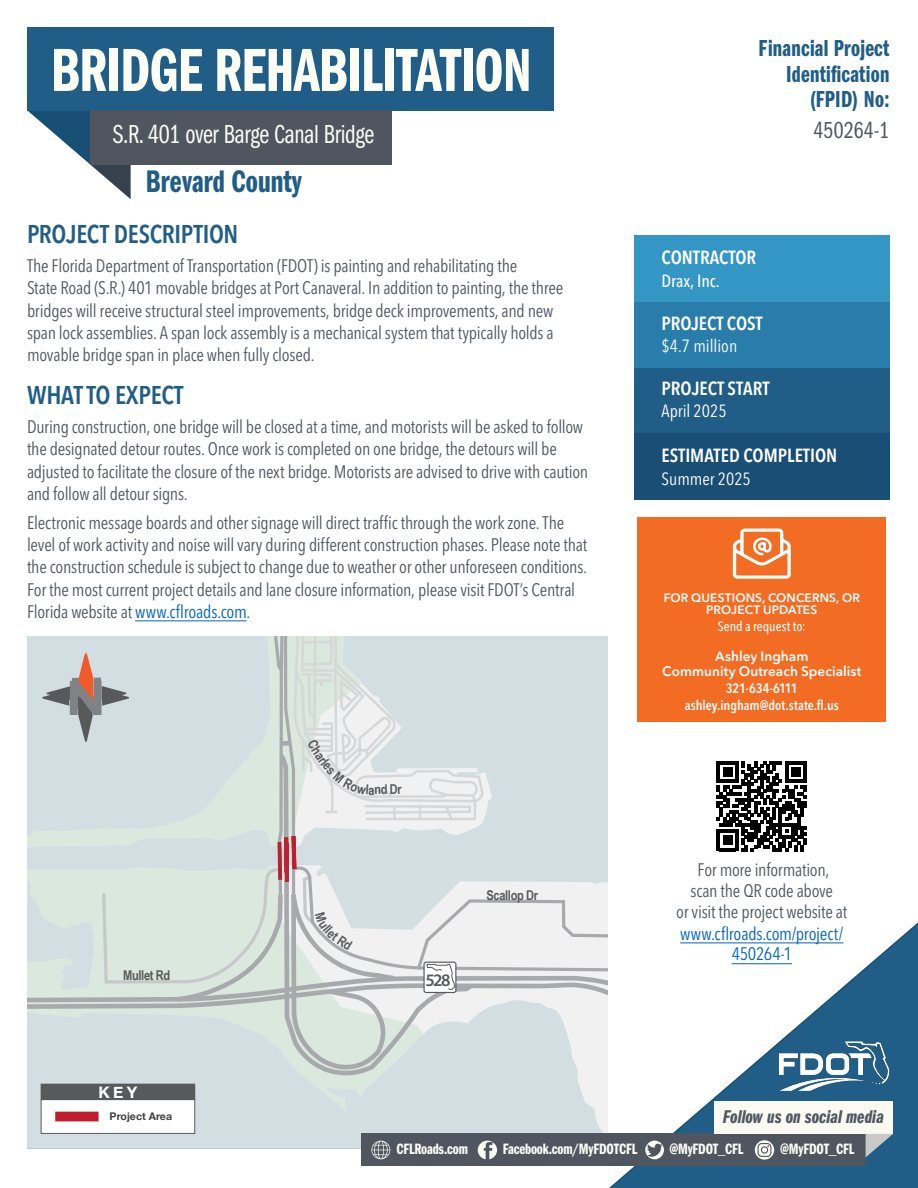
<style>
.page{position:relative;width:918px;height:1188px;background:#fff}
.page>*{position:absolute;margin:0;border:0;box-sizing:border-box;transform-origin:0 0}
.t1{font:63px "Franklin Gothic LT Pro Dm Cm";letter-spacing:-.01em;color:#fbfcf4;scale:.96 1}
.t2{font:32.4px "Franklin Gothic LT Pro Dm Cm";color:#215e87;scale:.96 1}
.t3{font:27px "ITC Franklin Gothic Std Bk Cp";letter-spacing:-.01em;color:#fbfcf4;scale:.96 1}
.t4{font:600 condensed 25.5px "Avenir Next LT Pro";letter-spacing:-.015em;color:#215e87}
.t5{font:24px/25.5px "Franklin Gothic LT Pro Dm Cm";letter-spacing:.01em;color:#215e87;text-align:right;scale:.96 1}
.t6{font:24px "ITC Franklin Gothic Std Bk Cp";letter-spacing:.01em;color:#4f5761;scale:.96 1}
.t7{font:19.05px "Franklin Gothic LT Pro Dm Cm It";color:#4f5761}
.t8{font:600 condensed 18.9px "Avenir Next LT Pro";color:#fff}
.t9{font:condensed 18px/22.2px "Avenir Next LT Pro";letter-spacing:-.015em;color:#4f5761}
.t10{font:condensed 18px/20.9px "Avenir Next LT Pro";letter-spacing:-.015em;color:#0563c1;text-align:center}
.t11{font:condensed 17.55px "Avenir Next LT Pro";color:#fff}
.t12{font:500 condensed 17.55px "Avenir Next LT Pro";color:#fff}
.t13{font:600 17.55px "Myriad Pro";color:#58595b}
.t14{font:700 15.9px "Helvetica Neue";color:#fff}
.t15{font:15.6px "Franklin Gothic LT Pro Dm Cm";letter-spacing:-.01em;color:#fbfcf4}
.t16{font:600 condensed 13.65px/16.8px "Avenir Next LT Pro";color:#fff;text-align:center}
.t17{font:600 13.65px/15.1px "Avenir Next LT Pro";letter-spacing:.005em;color:#fff;text-align:center}
.t18{font:500 condensed 13.65px "Avenir Next LT Pro";letter-spacing:.005em;color:#fff}
.t19{font:700 13.5px "Arial Narrow";letter-spacing:-.025em;color:#58595b}
.t20{font:600 12.15px/12.3px "Avenir Next LT Pro";letter-spacing:.01em;color:#fff;text-align:center}
.t21{font:700 10.5px "Helvetica Neue";color:#414042}
.s1{color:#0563c1}
.s2{color:#2e6095}
</style>
<div class="page">
<svg style="left:608px;top:922px;width:310px;height:266px"></svg>
<div style="left:361px;top:1134px;width:505px;height:32px;background:#4f5660"></div>
<svg style="left:645px;top:1141px;width:19px;height:18px"></svg>
<svg style="left:755px;top:1140px;width:19px;height:20px"></svg>
<div style="left:714px;top:1102px;width:179px;height:32px;background:#fafaf2"></div>
<svg style="left:866px;top:1134px;width:27px;height:23px"></svg>
<div style="left:27px;top:27px;width:527px;height:83px;background:#215e87"></div>
<svg style="left:27px;top:110px;width:104px;height:89px"></svg>
<div style="left:90px;top:110px;width:302px;height:54px;background:#4f5660"></div>
<div style="left:634px;top:367px;width:255px;height:67px;background:#215e87"></div>
<div style="left:634px;top:235px;width:255px;height:67px;background:#3396c4"></div>
<div style="left:634px;top:302px;width:255px;height:65px;background:#297dab"></div>
<div style="left:634px;top:433px;width:255px;height:67px;background:#1a4f75"></div>
<hr style="left:135px;top:620px;width:111px;height:1px;background:#0563c1">
<div style="left:638px;top:517px;width:248px;height:205px;background:#f36c23"></div>
<svg style="left:733px;top:529px;width:58px;height:50px"></svg>
<img style="left:775px;top:1037px;width:117px;height:58px">
<hr style="left:680px;top:942px;width:163px;height:1px;background:#0563c1">
<hr style="left:732px;top:963px;width:60px;height:1px;background:#0563c1">
<svg style="left:717px;top:761px;width:90px;height:90px"></svg>
<svg style="left:27px;top:636px;width:581px;height:523px"></svg>
<h1 class="t1" style="left:51px;top:35px;width:502px">BRIDGE REHABILITATION</h1>
<h3 class="t3" style="left:113px;top:120px;width:274px">S.R. 401 over Barge Canal Bridge</h3>
<h2 class="t2" style="left:146px;top:163px;width:164px">Brevard County</h2>
<h3 class="t4" style="left:27px;top:219px;width:213px">PROJECT DESCRIPTION</h3>
<p class="t9" style="left:27px;top:255px;width:538px">The Florida Department of Transportation (FDOT) is painting and rehabilitating the<br>State Road (S.R.) 401 movable bridges at Port Canaveral. In addition to painting, the three bridges will receive structural steel improvements, bridge deck improvements, and new span lock assemblies. A span lock assembly is a mechanical system that typically holds a movable bridge span in place when fully closed.</p>
<h3 class="t4" style="left:27px;top:380px;width:158px">WHAT TO EXPECT</h3>
<p class="t9" style="left:27px;top:416px;width:563px">During construction, one bridge will be closed at a time, and motorists will be asked to follow the designated detour routes. Once work is completed on one bridge, the detours will be adjusted to facilitate the closure of the next bridge. Motorists are advised to drive with caution and follow all detour signs.</p>
<p class="t9" style="left:27px;top:511px;width:562px">Electronic message boards and other signage will direct traffic through the work zone. The level of work activity and noise will vary during different construction phases. Please note that the construction schedule is subject to change due to weather or other unforeseen conditions.<br>For the most current project details and lane closure information, please visit FDOT’s Central Florida website at <span class="s1">www.cflroads.com</span><span class="s2">.</span></p>
<p class="t19" style="left:123px;top:965px;width:49px">Mullet Rd</p>
<p class="t14" style="left:99px;top:1080px;width:40px">KEY</p>
<p class="t21" style="left:110px;top:1108px;width:64px">Project Area</p>
<p class="t19" style="left:381px;top:779px;width:8px">d</p>
<p class="t13" style="left:426px;top:969px;width:26px">528</p>
<p class="t19" style="left:486px;top:885px;width:53px">Scallop Dr</p>
<h3 class="t5" style="left:759px;top:36px;width:138px">Financial Project<br>Identification (FPID) No:</h3>
<h3 class="t6" style="left:814px;top:117px;width:80px">450264-1</h3>
<p class="t8" style="left:662px;top:246px;width:96px">CONTRACTOR</p>
<p class="t12" style="left:662px;top:270px;width:60px">Drax, Inc.</p>
<p class="t8" style="left:662px;top:312px;width:103px">PROJECT COST</p>
<p class="t11" style="left:662px;top:335px;width:77px">$4.7 million</p>
<p class="t8" style="left:662px;top:377px;width:110px">PROJECT START</p>
<p class="t11" style="left:662px;top:401px;width:67px">April 2025</p>
<p class="t8" style="left:662px;top:444px;width:177px">ESTIMATED COMPLETION</p>
<p class="t11" style="left:662px;top:468px;width:91px">Summer 2025</p>
<p class="t20" style="left:664px;top:592px;width:198px">FOR QUESTIONS, CONCERNS, OR<br>PROJECT UPDATES</p>
<p class="t18" style="left:718px;top:618px;width:89px">Send a request to:</p>
<p class="t17" style="left:662px;top:649px;width:201px">Ashley Ingham<br>Community Outreach Specialist</p>
<p class="t16" style="left:685px;top:680px;width:155px">321-634-6111 ashley.ingham@dot.state.fl.us</p>
<p class="t9" style="left:676px;top:860px;width:173px;line-height:20.5px;text-align:center">For more information,<br>scan the QR code above<br>or visit the project website at</p>
<p class="t10" style="left:680px;top:923px;width:165px">www.cflroads.com/project/<br>450264-1</p>
<p class="t7" style="left:723px;top:1106px;width:163px">Follow us on social media</p>
<p class="t15" style="left:396px;top:1140px;width:73px">CFLRoads.com</p>
<p class="t15" style="left:503px;top:1140px;width:136px">Facebook.com/MyFDOTCFL</p>
<p class="t15" style="left:669px;top:1140px;width:76px">@MyFDOT_CFL</p>
<p class="t15" style="left:780px;top:1140px;width:76px">@MyFDOT_CFL</p>
</div>
